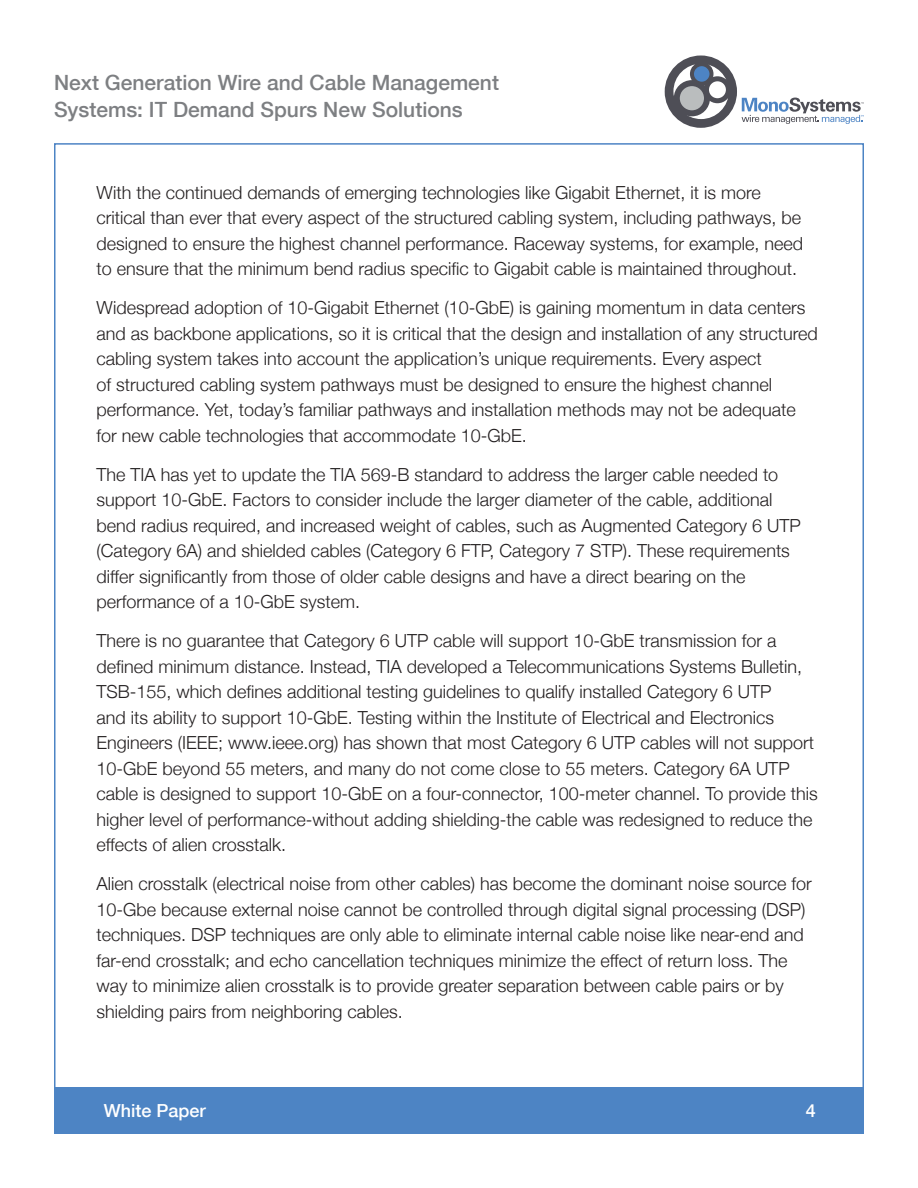
<style>
.page{position:relative;width:918px;height:1188px;background:#fff}
.page>*{position:absolute;margin:0;border:0;box-sizing:border-box;transform-origin:0 0}
.t1{font:500 21px/27px "Helvetica Neue";color:#7d7f82}
.Text{font:300 18px/25.5px "Helvetica Neue";color:#231f20}
.t2{font:500 18px "Helvetica Neue";color:#fff}
</style>
<div class="page">
<div style="left:665px;top:56px;width:72px;height:72px;background:#4e4e56;border-radius:50%"></div>
<svg style="left:673px;top:64px;width:56px;height:55px"></svg>
<div style="left:692px;top:64px;width:19px;height:20px;background:#4d84c4;border-radius:50%"></div>
<div style="left:690px;top:62px;width:23px;height:24px;border:4px solid #4e4e56;border-radius:50%"></div>
<div style="left:677px;top:83px;width:30px;height:30px;background:#babdbe;border-radius:50%"></div>
<div style="left:674px;top:80px;width:36px;height:36px;border:6px solid #4e4e56;border-radius:50%"></div>
<div style="left:706px;top:79px;width:22px;height:22px;background:#fff;border-radius:50%"></div>
<div style="left:704px;top:76px;width:27px;height:27px;border:5px solid #4e4e56;border-radius:50%"></div>
<svg style="left:742px;top:98px;width:122px;height:26px"></svg>
<div style="left:54px;top:1088px;width:810px;height:46px;background:#4d84c4"></div>
<p class="t1" style="left:54px;top:69px;width:447px">Next Generation Wire and Cable Management<br>Systems: IT Demand Spurs New Solutions</p>
<p class="Text" style="left:96px;top:179px;width:708px">With the continued demands of emerging technologies like Gigabit Ethernet, it is more critical than ever that every aspect of the structured cabling system, including pathways, be designed to ensure the highest channel performance. Raceway systems, for example, need to ensure that the minimum bend radius specific to Gigabit cable is maintained throughout.</p>
<p class="Text" style="left:96px;top:295px;width:723px">Widespread adoption of 10-Gigabit Ethernet (10-GbE) is gaining momentum in data centers and as backbone applications, so it is critical that the design and installation of any structured cabling system takes into account the application’s unique requirements. Every aspect<br>of structured cabling system pathways must be designed to ensure the highest channel performance. Yet, today’s familiar pathways and installation methods may not be adequate for new cable technologies that accommodate 10-GbE.</p>
<p class="Text" style="left:96px;top:461px;width:706px">The TIA has yet to update the TIA 569-B standard to address the larger cable needed to support 10-GbE. Factors to consider include the larger diameter of the cable, additional bend radius required, and increased weight of cables, such as Augmented Category 6 UTP (Category 6A) and shielded cables (Category 6 FTP, Category 7 STP). These requirements differ significantly from those of older cable designs and have a direct bearing on the performance of a 10-GbE system.</p>
<p class="Text" style="left:96px;top:628px;width:723px">There is no guarantee that Category 6 UTP cable will support 10-GbE transmission for a defined minimum distance. Instead, TIA developed a Telecommunications Systems Bulletin, TSB-155, which defines additional testing guidelines to qualify installed Category 6 UTP<br>and its ability to support 10-GbE. Testing within the Institute of Electrical and Electronics Engineers (IEEE; www.ieee.org) has shown that most Category 6 UTP cables will not support 10-GbE beyond 55 meters, and many do not come close to 55 meters. Category 6A UTP cable is designed to support 10-GbE on a four-connector, 100-meter channel. To provide this higher level of performance-without adding shielding-the cable was redesigned to reduce the effects of alien crosstalk.</p>
<p class="Text" style="left:96px;top:871px;width:717px">Alien crosstalk (electrical noise from other cables) has become the dominant noise source for 10-Gbe because external noise cannot be controlled through digital signal processing (DSP) techniques. DSP techniques are only able to eliminate internal cable noise like near-end and far-end crosstalk; and echo cancellation techniques minimize the effect of return loss. The way to minimize alien crosstalk is to provide greater separation between cable pairs or by shielding pairs from neighboring cables.</p>
<p class="t2" style="left:104px;top:1100px;width:104px">White Paper</p>
<p class="t2" style="left:806px;top:1100px;width:12px">4</p>
</div>
